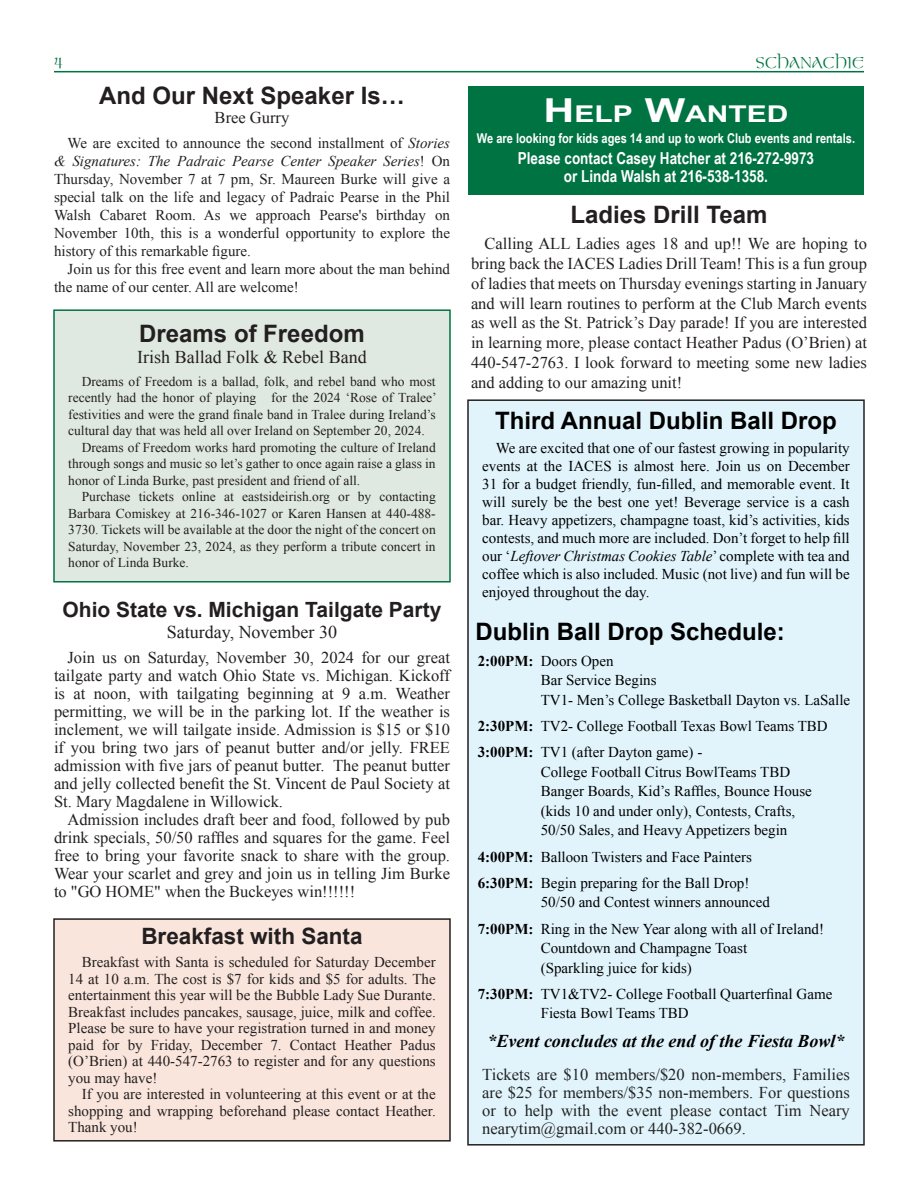
<style>
.page{position:relative;width:918px;height:1188px;background:#fff}
.page>*{position:absolute;margin:0;border:0;box-sizing:border-box;transform-origin:0 0}
.t1{font:700 24px "Arial";color:#231f20}
.t2{font:700 24px "Arial";color:#000}
.t3{font:700 23.1px "Arial";color:#fff;scale:1.3 1}
.t4{font:700 22.5px "Arial";color:#231f20}
.t5{font:700 21px "Arial";color:#231f20}
.t6{font:18px "Times New Roman";color:#231f20}
.t7{font:italic 700 18px "Times New Roman";color:#000}
.t8{font:18px "Kelt Normal";color:#007342}
.t9{font:16.5px/18px "Times New Roman";color:#231f20;text-align:justify}
.t10{font:16.5px/18px "Times New Roman";color:#222;text-align:justify}
.t11{font:700 16.5px/18px "Arial Narrow";color:#fff;text-align:center}
.t12{font:15px/18px "Times New Roman";color:#000}
.t13{font:15px/16.5px "Times New Roman";color:#231f20;text-align:justify}
.t14{font:13.5px "Times New Roman";color:#231f20}
.t15{font:700 13.5px "Arial Narrow";color:#fff}
.s1{font-style:italic}
.s2{font-size:33px}
.s3{font-weight:700}
.s4{color:#231f20}
</style>
<div class="page">
<hr style="left:54px;top:71px;width:810px;height:1px;background:#007342">
<div style="left:54px;top:310px;width:396px;height:272px;background:#e0e9e1"></div>
<div style="left:53px;top:309px;width:398px;height:274px;border:2px solid #007342"></div>
<div style="left:54px;top:919px;width:396px;height:222px;background:#f9e5dc"></div>
<div style="left:53px;top:918px;width:398px;height:224px;border:2px solid #231f20"></div>
<div style="left:468px;top:86px;width:396px;height:108px;background:#007342"></div>
<div style="left:468px;top:400px;width:396px;height:745px;background:#e1f4fc"></div>
<div style="left:467px;top:399px;width:398px;height:747px;border:2px solid #231f20"></div>
<p class="t8" style="left:54px;top:54px;width:11px">4</p>
<p class="t8" style="left:756px;top:54px;width:110px">SCHANACHIE</p>
<h1 class="t1" style="left:99px;top:80px;width:307px">And Our Next Speaker Is…</h1>
<p class="t9" style="left:215px;top:108px;width:76px">Bree Gurry</p>
<p class="t13" style="left:54px;top:133px;width:398px;line-height:18px;text-indent:14px">We are excited to announce the second installment of <span class="s1">Stories &amp; Signatures: The Padraic Pearse Center Speaker Series</span>! On Thursday, November 7 at 7 pm, Sr. Maureen Burke will give a special talk on the life and legacy of Padraic Pearse in the Phil Walsh Cabaret Room. As we approach Pearse's birthday on November 10th, this is a wonderful opportunity to explore the history of this remarkable figure.</p>
<p class="t13" style="left:54px;top:259px;width:398px;line-height:18px;text-indent:14px">Join us for this free event and learn more about the man behind the name of our center. All are welcome!</p>
<h1 class="t1" style="left:139px;top:318px;width:227px">Dreams of Freedom</h1>
<p class="t6" style="left:137px;top:345px;width:231px">Irish Ballad Folk &amp; Rebel Band</p>
<p class="t14" style="left:82px;top:372px;width:355px">Dreams of Freedom is a ballad, folk, and rebel band who most</p>
<p class="t14" style="left:68px;top:389px;width:370px">recently had the honor of playing for the 2024 ‘Rose of Tralee’</p>
<p class="t14" style="left:68px;top:405px;width:369px">festivities and were the grand finale band in Tralee during Ireland’s</p>
<p class="t14" style="left:68px;top:422px;width:358px">cultural day that was held all over Ireland on September 20, 2024.</p>
<p class="t14" style="left:82px;top:438px;width:356px">Dreams of Freedom works hard promoting the culture of Ireland</p>
<p class="t14" style="left:68px;top:455px;width:369px">through songs and music so let’s gather to once again raise a glass in</p>
<p class="t14" style="left:68px;top:471px;width:294px">honor of Linda Burke, past president and friend of all.</p>
<p class="t14" style="left:82px;top:488px;width:356px">Purchase tickets online at eastsideirish.org or by contacting</p>
<p class="t14" style="left:68px;top:504px;width:369px">Barbara Comiskey at 216-346-1027 or Karen Hansen at 440-488-</p>
<p class="t14" style="left:68px;top:521px;width:369px">3730. Tickets will be available at the door the night of the concert on</p>
<p class="t14" style="left:68px;top:537px;width:369px">Saturday, November 23, 2024, as they perform a tribute concert in</p>
<p class="t14" style="left:68px;top:554px;width:122px">honor of Linda Burke.</p>
<p class="t5" style="left:63px;top:596px;width:380px">Ohio State vs. Michigan Tailgate Party</p>
<p class="t6" style="left:167px;top:620px;width:172px">Saturday, November 30</p>
<p class="t9" style="left:54px;top:648px;width:398px;text-indent:13px">Join us on Saturday, November 30, 2024 for our great tailgate party and watch Ohio State vs. Michigan. Kickoff is at noon, with tailgating beginning at 9 a.m. Weather permitting, we will be in the parking lot. If the weather is inclement, we will tailgate inside. Admission is $15 or $10 if you bring two jars of peanut butter and/or jelly. FREE admission with five jars of peanut butter. The peanut butter and jelly collected benefit the St. Vincent de Paul Society at St. Mary Magdalene in Willowick.</p>
<p class="t9" style="left:54px;top:810px;width:398px;text-indent:13px">Admission includes draft beer and food, followed by pub drink specials, 50/50 raffles and squares for the game. Feel free to bring your favorite snack to share with the group.<br>Wear your scarlet and grey and join us in telling Jim Burke to "GO HOME" when the Buckeyes win!!!!!!</p>
<h3 class="t4" style="left:141px;top:921px;width:223px">Breakfast with Santa</h3>
<p class="t13" style="left:68px;top:954px;width:369px;text-indent:14px">Breakfast with Santa is scheduled for Saturday December 14 at 10 a.m. The cost is $7 for kids and $5 for adults. The entertainment this year will be the Bubble Lady Sue Durante.<br>Breakfast includes pancakes, sausage, juice, milk and coffee.<br>Please be sure to have your registration turned in and money paid for by Friday, December 7. Contact Heather Padus (O’Brien) at 440-547-2763 to register and for any questions you may have!</p>
<p class="t13" style="left:68px;top:1086px;width:369px;text-indent:14px">If you are interested in volunteering at this event or at the shopping and wrapping beforehand please contact Heather.<br>Thank you!</p>
<h2 class="t3" style="left:543px;top:99px;width:190px"><span class="s2">H</span>ELP <span class="s2">W</span>ANTED</h2>
<p class="t15" style="left:477px;top:128px;width:380px">We are looking for kids ages 14 and up to work Club events and rentals.</p>
<p class="t11" style="left:518px;top:149px;width:298px">Please contact Casey Hatcher at 216-272-9973 or Linda Walsh at 216-538-1358.</p>
<h1 class="t1" style="left:571px;top:198px;width:198px">Ladies Drill Team</h1>
<p class="t9" style="left:471px;top:233px;width:398px;line-height:19.8px;text-indent:13px">Calling ALL Ladies ages 18 and up!! We are hoping to bring back the IACES Ladies Drill Team! This is a fun group of ladies that meets on Thursday evenings starting in January and will learn routines to perform at the Club March events as well as the St. Patrick’s Day parade! If you are interested in learning more, please contact Heather Padus (O’Brien) at 440-547-2763. I look forward to meeting some new ladies and adding to our amazing unit!</p>
<h1 class="t2" style="left:495px;top:404px;width:343px">Third Annual Dublin Ball Drop</h1>
<p class="t12" style="left:482px;top:439px;width:369px;text-align:justify;text-indent:14px">We are excited that one of our fastest growing in popularity events at the IACES is almost here. Join us on December 31 for a budget friendly, fun-filled, and memorable event. It will surely be the best one yet! Beverage service is a cash bar. Heavy appetizers, champagne toast, kid’s activities, kids contests, and much more are included. Don’t forget to help fill our ‘<span class="s1">Leftover Christmas Cookies Table</span>’ complete with tea and coffee which is also included. Music (not live) and fun will be enjoyed throughout the day.</p>
<h1 class="t2" style="left:476px;top:615px;width:311px">Dublin Ball Drop Schedule:</h1>
<p class="t12" style="left:541px;top:651px;width:311px;line-height:19.5px;text-indent:-63px"><span class="s3">2:00PM:</span> Doors Open<br>Bar Service Begins<br>TV1- Men’s College Basketball Dayton vs. LaSalle</p>
<p class="t12" style="left:478px;top:713px;width:352px;line-height:26.2px"><span class="s3">2:30PM:</span> TV2- College Football Texas Bowl Teams TBD<br><span class="s3">3:00PM:</span> TV1 (after Dayton game) -</p>
<p class="t12" style="left:541px;top:762px;width:273px;line-height:19.5px">College Football Citrus BowlTeams TBD Banger Boards, Kid’s Raffles, Bounce House (kids 10 and under only), Contests, Crafts, 50/50 Sales, and Heavy Appetizers begin</p>
<p class="t12" style="left:478px;top:843px;width:276px;line-height:26.2px"><span class="s3">4:00PM:</span> Balloon Twisters and Face Painters<br><span class="s3">6:30PM:</span> Begin preparing for the Ball Drop!</p>
<p class="t12" style="left:478px;top:889px;width:348px;line-height:26.2px;text-align:center">50/50 and Contest winners announced<br><span class="s3">7:00PM:</span> Ring in the New Year along with all of Ireland!</p>
<p class="t12" style="left:541px;top:938px;width:208px;line-height:19.5px">Countdown and Champagne Toast (Sparkling juice for kids)</p>
<p class="t12" style="left:541px;top:984px;width:293px;line-height:19.5px;text-indent:-63px"><span class="s3">7:30PM:</span> TV1&amp;TV2- College Football Quarterfinal Game<br>Fiesta Bowl Teams TBD</p>
<p class="t7" style="left:487px;top:1028px;width:359px">*Event concludes at the end of the Fiesta Bowl*</p>
<p class="t10" style="left:482px;top:1065px;width:369px">Tickets are $10 members/$20 non-members, Families are $25 for members/$35 non-members. For questions or to help with the event please contact Tim <span class="s4">Neary nearytim@gmail.com</span> or 440-382-0669.</p>
</div>
